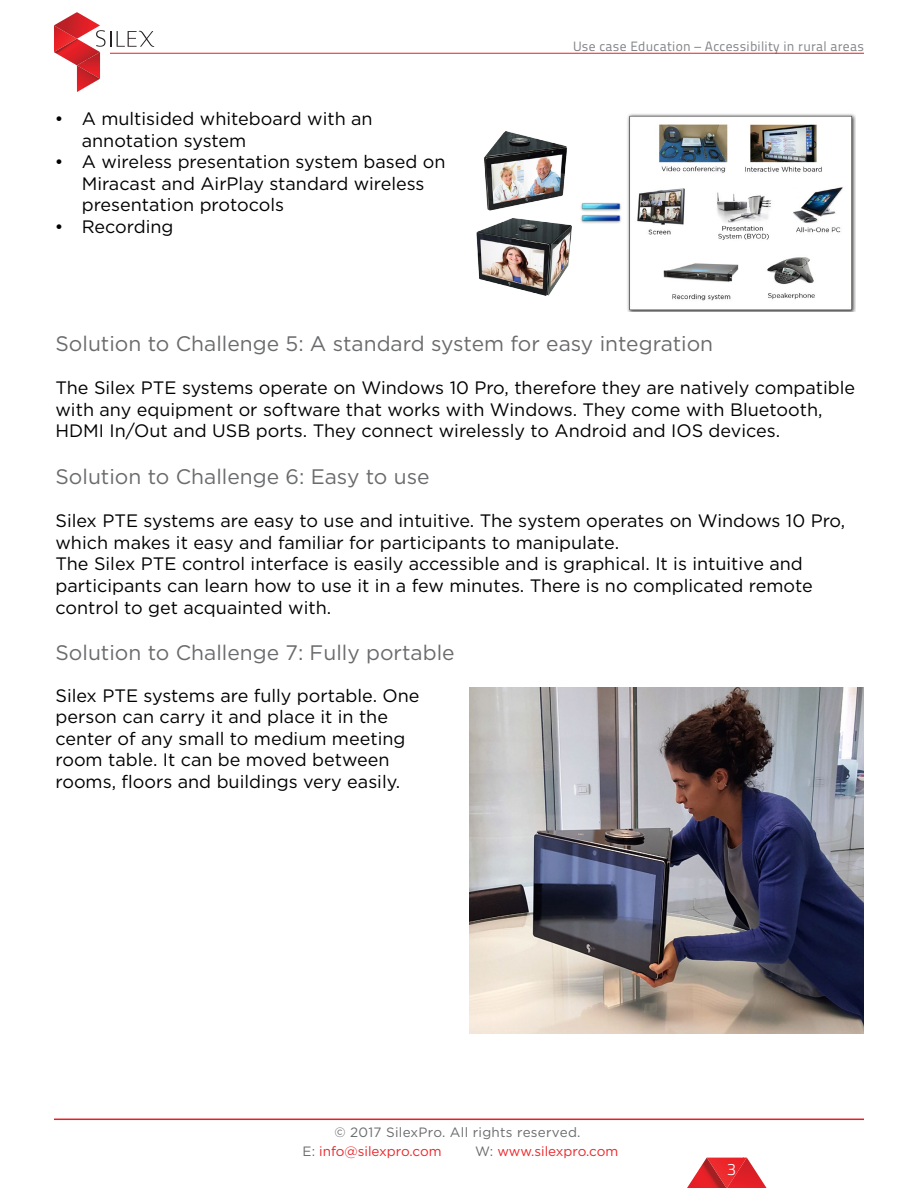
<style>
.page{position:relative;width:918px;height:1188px;background:#fff}
.page>*{position:absolute;margin:0;border:0;box-sizing:border-box;transform-origin:0 0}
.t1{font:21px "Gotham";color:#6a6b6d}
.t2{font:18px/21.6px "Gotham";color:#000}
.t3{font:300 16.5px "Titillium Text 22 L";color:#fff}
.t4{font:13.5px "Titillium Text 22 L";letter-spacing:.02em;color:#808285}
.t5{font:13.5px "Gotham";color:#eb262a}
.t6{font:13.5px "Gotham";letter-spacing:.02em;color:#6a6b6d}
.s1{color:#6a6b6d}
</style>
<div class="page">
<img style="left:77px;top:79px;width:23px;height:13px">
<svg style="left:54px;top:12px;width:57px;height:67px"></svg>
<svg style="left:117px;top:30px;width:37px;height:17px"></svg>
<svg style="left:687px;top:1158px;width:80px;height:30px"></svg>
<hr style="left:54px;top:1119px;width:810px;height:1px;background:#ea1d25">
<img style="left:476px;top:114px;width:379px;height:198px">
<hr style="left:110px;top:53px;width:754px;height:1px;background:#ea1d25">
<img style="left:470px;top:687px;width:394px;height:346px">
<p class="t2" style="left:82px;top:107px;width:292px;text-indent:-27px">• A multisided whiteboard with an annotation system</p>
<p class="t2" style="left:82px;top:151px;width:365px;text-indent:-27px">• A wireless presentation system based on<br>Miracast and AirPlay standard wireless presentation protocols</p>
<p class="t2" style="left:55px;top:215px;width:120px">• Recording</p>
<p class="t4" style="left:573px;top:36px;width:292px">Use case Education – Accessibility in rural areas</p>
<p class="t1" style="left:56px;top:330px;width:659px">Solution to Challenge 5: A standard system for easy integration</p>
<p class="t2" style="left:56px;top:376px;width:801px">The Silex PTE systems operate on Windows 10 Pro, therefore they are natively compatible with any equipment or software that works with Windows. They come with Bluetooth,<br>HDMI In/Out and USB ports. They connect wirelessly to Android and IOS devices.</p>
<p class="t1" style="left:56px;top:463px;width:376px">Solution to Challenge 6: Easy to use</p>
<p class="t2" style="left:56px;top:510px;width:791px">Silex PTE systems are easy to use and intuitive. The system operates on Windows 10 Pro, which makes it easy and familiar for participants to manipulate.</p>
<p class="t2" style="left:56px;top:553px;width:759px">The Silex PTE control interface is easily accessible and is graphical. It is intuitive and participants can learn how to use it in a few minutes. There is no complicated remote control to get acquainted with.</p>
<p class="t1" style="left:56px;top:639px;width:401px">Solution to Challenge 7: Fully portable</p>
<p class="t2" style="left:56px;top:684px;width:366px">Silex PTE systems are fully portable. One person can carry it and place it in the center of any small to medium meeting room table. It can be moved between rooms, floors and buildings very easily.</p>
<p class="t6" style="left:334px;top:1124px;width:248px">© 2017 SilexPro. All rights reserved.</p>
<p class="t5" style="left:303px;top:1142px;width:141px"><span class="s1">E:</span> info@silexpro.com</p>
<p class="t5" style="left:475px;top:1142px;width:145px"><span class="s1">W:</span> www.silexpro.com</p>
<p class="t3" style="left:727px;top:1157px;width:10px">3</p>
</div>
